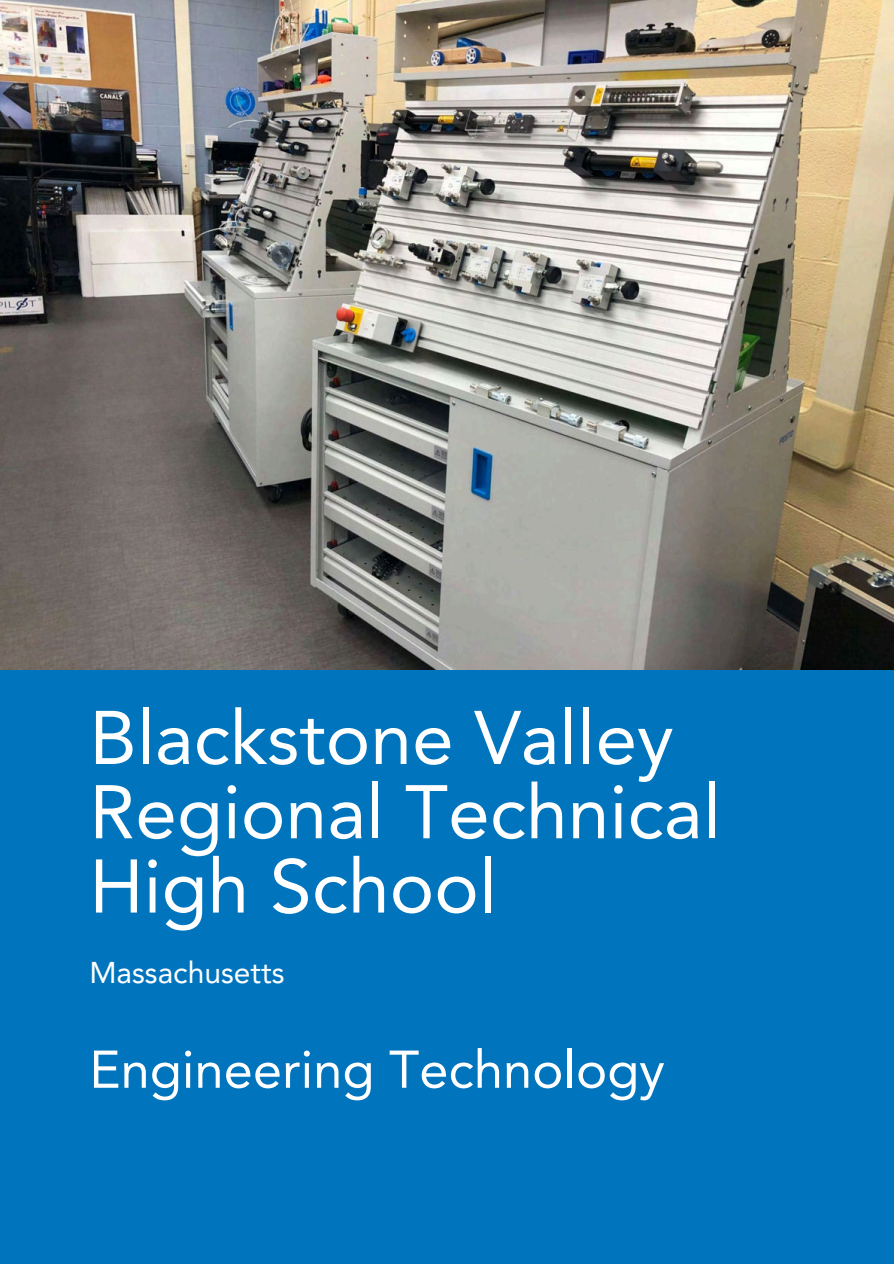
<style>
.page{position:relative;width:894px;height:1264px;background:#fff}
.page>*{position:absolute;margin:0;border:0;box-sizing:border-box;transform-origin:0 0}
.t1{font:75px/74.2px "Avenir LT Pro";color:#fff}
.t2{font:52.5px "Avenir LT Pro";color:#fff}
.t3{font:30px "Avenir LT Pro";color:#fff}
</style>
<div class="page">
<div style="left:0;top:0;width:893px;height:1263px;background:#0075be"></div>
<img style="left:0;top:0;width:893px;height:669px">
<p class="t1" style="left:89px;top:700px;width:632px">Blackstone Valley<br>Regional Technical<br>High School</p>
<p class="t3" style="left:89px;top:953px;width:197px">Massachusetts</p>
<p class="t2" style="left:89px;top:1037px;width:576px">Engineering Technology</p>
</div>
